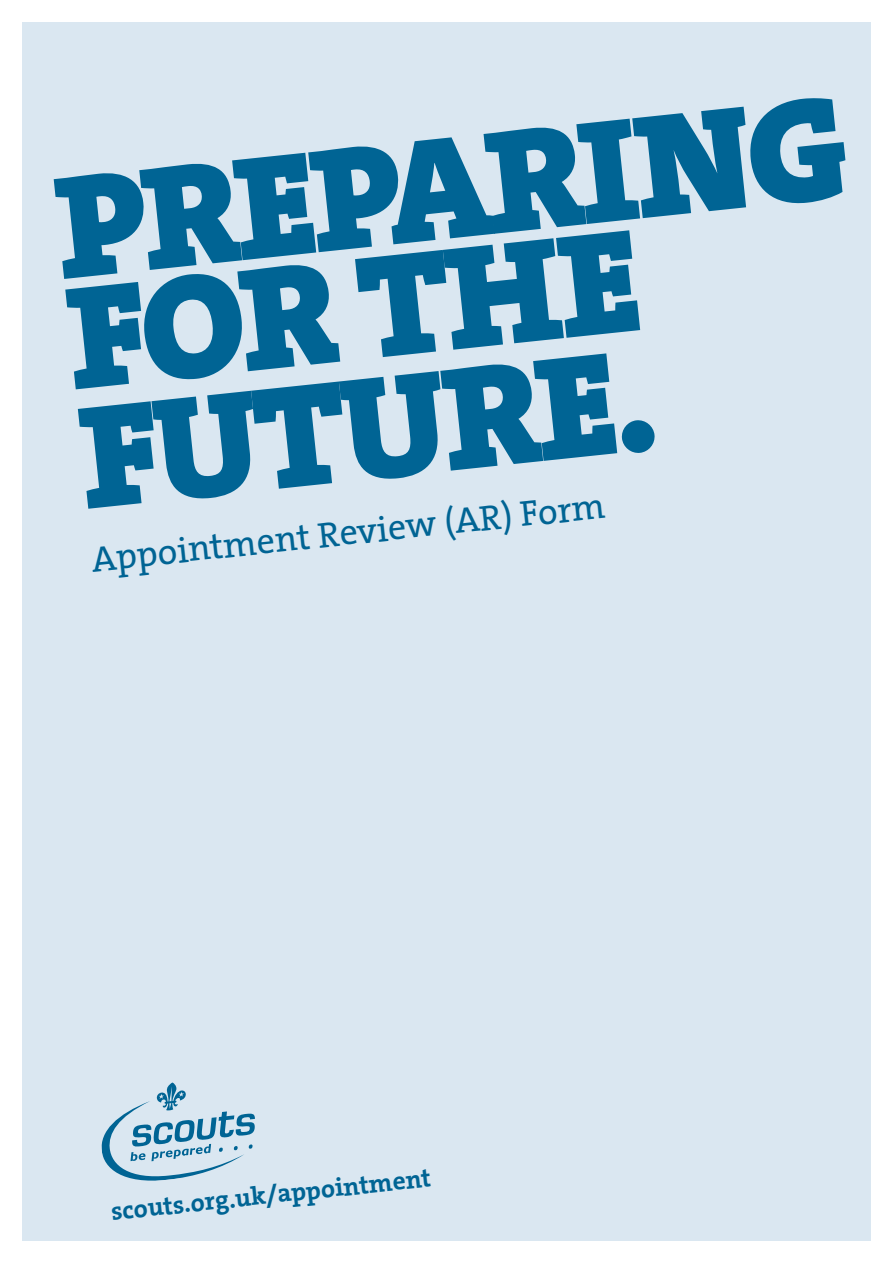
<style>
.page{position:relative;width:893px;height:1263px;background:#fff}
.page>*{position:absolute;margin:0;border:0;box-sizing:border-box;transform-origin:0 0}
.t1{font:148.65px "The Serif HP9 Blk";color:#006494}
.t2{font:36px "The Serif HP5 Plain";color:#006494}
.t3{font:25.5px "The Serif HP7 Bld";color:#006494}
</style>
<div class="page">
<div style="left:22px;top:22px;width:849px;height:1219px;background:#dae7f1"></div>
<svg style="left:101px;top:1082px;width:154px;height:99px"></svg>
<p class="t1" style="left:46px;top:128px;width:795px;rotate:-6deg">PREPARING</p>
<p class="t1" style="left:58px;top:239px;width:576px;rotate:-6deg">FOR THE</p>
<p class="t1" style="left:70px;top:358px;width:580px;rotate:-6deg">FUTURE.</p>
<p class="t2" style="left:89px;top:536px;width:518px;rotate:-6deg">Appointment Review (AR) Form</p>
<p class="t3" style="left:109px;top:1194px;width:323px;rotate:-6deg">scouts.org.uk/appointment</p>
</div>
